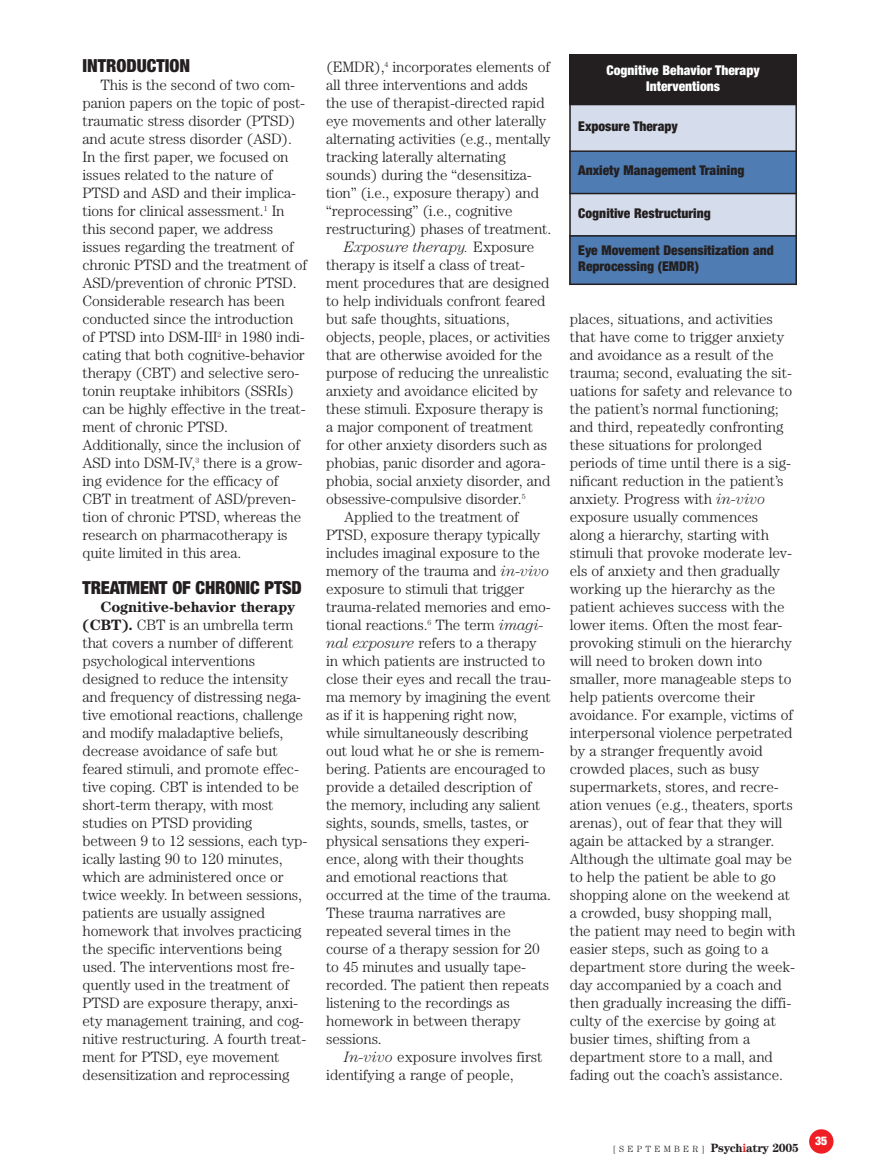
<style>
.page{position:relative;width:878px;height:1175px;background:#fff}
.page>*{position:absolute;margin:0;border:0;box-sizing:border-box;transform-origin:0 0}
.t1{font:900 condensed 18px "Helvetica Neue LT Std";letter-spacing:-.01em;color:#231f20}
.t2{font:300 15px/18px "Century Std";letter-spacing:-.01em;color:#231f20}
.t3{font:italic 300 15px "Century Std";letter-spacing:-.01em;color:#231f20}
.t4{font:900 condensed 13.5px/16.2px "Helvetica Neue LT Std";color:#231f20}
.t5{font:900 condensed 13.5px/16.2px "Helvetica Neue LT Std";color:#fff;text-align:center}
.t6{font:700 12px "Century Std";letter-spacing:-.025em;color:#231f20}
.t7{font:900 condensed 12px "Helvetica Neue LT Std";color:#fff}
.s1{font-weight:700}
.s2{font-style:normal}
.s3{font-style:italic}
.s4{font-weight:300;font-size:9px}
.s5{color:#ee1e24}
</style>
<div class="page">
<div style="left:809px;top:1129px;width:24px;height:24px;background:#ee1e24;border-radius:50%"></div>
<div style="left:569px;top:55px;width:227px;height:49px;background:#231f20"></div>
<div style="left:569px;top:104px;width:227px;height:47px;background:#d5dceb"></div>
<div style="left:569px;top:151px;width:227px;height:42px;background:#4f7cb2"></div>
<div style="left:569px;top:193px;width:227px;height:43px;background:#d5dceb"></div>
<div style="left:569px;top:236px;width:227px;height:49px;background:#4f7cb2"></div>
<hr style="left:569px;top:55px;width:1px;height:230px;background:#231f20">
<hr style="left:795px;top:55px;width:1px;height:230px;background:#231f20">
<hr style="left:569px;top:55px;width:228px;height:1px;background:#231f20">
<hr style="left:569px;top:104px;width:228px;height:1px;background:#231f20">
<hr style="left:569px;top:150px;width:228px;height:2px;background:#231f20">
<hr style="left:569px;top:193px;width:228px;height:1px;background:#231f20">
<hr style="left:569px;top:235px;width:228px;height:2px;background:#231f20">
<hr style="left:569px;top:283px;width:228px;height:2px;background:#231f20">
<p class="t1" style="left:82px;top:59px;width:109px">INTRODUCTION</p>
<p class="t2" style="left:82px;top:77px;width:226px;text-indent:18px">This is the second of two com&shy;panion papers on the topic of post&shy;traumatic stress disorder (PTSD) and acute stress disorder (ASD).<br>In the first paper, we focused on issues related to the nature of<br>PTSD and ASD and their implica&shy;tions for clinical assessment.<sup>1</sup> In this second paper, we address issues regarding the treatment of chronic PTSD and the treatment of<br>ASD/prevention of chronic PTSD.<br>Considerable research has been conducted since the introduction of PTSD into DSM-III<sup>2</sup> in 1980 indi&shy;cating that both cognitive-behavior therapy (CBT) and selective sero&shy;tonin reuptake inhibitors (SSRIs) can be highly effective in the treat&shy;ment of chronic PTSD.<br>Additionally, since the inclusion of<br>ASD into DSM-IV,<sup>3</sup> there is a grow&shy;ing evidence for the efficacy of<br>CBT in treatment of ASD/preven&shy;tion of chronic PTSD, whereas the research on pharmacotherapy is quite limited in this area.</p>
<p class="t1" style="left:82px;top:581px;width:221px">TREATMENT OF CHRONIC PTSD</p>
<p class="t2" style="left:82px;top:599px;width:226px;text-indent:18px"><span class="s1">Cognitive-behavior therapy (CBT).</span> CBT is an umbrella term that covers a number of different psychological interventions designed to reduce the intensity and frequency of distressing nega&shy;tive emotional reactions, challenge and modify maladaptive beliefs, decrease avoidance of safe but feared stimuli, and promote effec&shy;tive coping. CBT is intended to be short-term therapy, with most studies on PTSD providing between 9 to 12 sessions, each typ&shy;ically lasting 90 to 120 minutes, which are administered once or twice weekly. In between sessions, patients are usually assigned homework that involves practicing the specific interventions being used. The interventions most fre&shy;quently used in the treatment of<br>PTSD are exposure therapy, anxi&shy;ety management training, and cog&shy;nitive restructuring. A fourth treat&shy;ment for PTSD, eye movement desensitization and reprocessing</p>
<p class="t2" style="left:326px;top:59px;width:225px">(EMDR),<sup>4</sup> incorporates elements of</p>
<p class="t2" style="left:326px;top:77px;width:203px">all three interventions and adds</p>
<p class="t2" style="left:326px;top:95px;width:220px">the use of therapist-directed rapid</p>
<p class="t2" style="left:326px;top:113px;width:222px">eye movements and other laterally</p>
<p class="t2" style="left:326px;top:131px;width:226px">alternating activities (e.g., mentally</p>
<p class="t2" style="left:326px;top:149px;width:181px">tracking laterally alternating</p>
<p class="t2" style="left:326px;top:167px;width:207px">sounds) during the “desensitiza-</p>
<p class="t2" style="left:326px;top:185px;width:214px">tion” (i.e., exposure therapy) and</p>
<p class="t2" style="left:326px;top:203px;width:188px">“reprocessing” (i.e., cognitive</p>
<p class="t2" style="left:326px;top:221px;width:226px">restructuring) phases of treatment.</p>
<p class="t3" style="left:344px;top:242px;width:192px">Exposure therapy. <span class="s2">Exposure</span></p>
<p class="t2" style="left:326px;top:257px;width:200px">therapy is itself a class of treat-</p>
<p class="t2" style="left:326px;top:275px;width:225px">ment procedures that are designed</p>
<p class="t2" style="left:326px;top:293px;width:221px">to help individuals confront feared</p>
<p class="t2" style="left:326px;top:311px;width:185px">but safe thoughts, situations,</p>
<p class="t2" style="left:326px;top:329px;width:226px">objects, people, places, or activities</p>
<p class="t2" style="left:326px;top:347px;width:218px">that are otherwise avoided for the</p>
<p class="t2" style="left:326px;top:365px;width:224px">purpose of reducing the unrealistic</p>
<p class="t2" style="left:326px;top:383px;width:213px">anxiety and avoidance elicited by</p>
<p class="t2" style="left:326px;top:401px;width:218px">these stimuli. Exposure therapy is</p>
<p class="t2" style="left:326px;top:419px;width:208px">a major component of treatment</p>
<p class="t2" style="left:326px;top:437px;width:222px">for other anxiety disorders such as</p>
<p class="t2" style="left:326px;top:455px;width:221px">phobias, panic disorder and agora-</p>
<p class="t2" style="left:326px;top:473px;width:226px">phobia, social anxiety disorder, and</p>
<p class="t2" style="left:326px;top:491px;width:201px">obsessive-compulsive disorder.<sup>5</sup></p>
<p class="t2" style="left:344px;top:509px;width:176px">Applied to the treatment of</p>
<p class="t2" style="left:326px;top:527px;width:216px">PTSD, exposure therapy typically</p>
<p class="t2" style="left:326px;top:545px;width:215px">includes imaginal exposure to the</p>
<p class="t2" style="left:326px;top:563px;width:224px">memory of the trauma and <span class="s3">in-vivo</span></p>
<p class="t2" style="left:326px;top:581px;width:200px">exposure to stimuli that trigger</p>
<p class="t2" style="left:326px;top:599px;width:226px">trauma-related memories and emo-</p>
<p class="t2" style="left:326px;top:617px;width:219px">tional reactions.<sup>6</sup> The term <span class="s3">imagi-</span></p>
<p class="t2" style="left:326px;top:635px;width:212px"><span class="s3">nal exposure</span> refers to a therapy</p>
<p class="t2" style="left:326px;top:653px;width:220px">in which patients are instructed to</p>
<p class="t2" style="left:326px;top:671px;width:226px">close their eyes and recall the trau-</p>
<p class="t2" style="left:326px;top:689px;width:226px">ma memory by imagining the event</p>
<p class="t2" style="left:326px;top:707px;width:192px">as if it is happening right now,</p>
<p class="t2" style="left:326px;top:725px;width:203px">while simultaneously describing</p>
<p class="t2" style="left:326px;top:743px;width:220px">out loud what he or she is remem-</p>
<p class="t2" style="left:326px;top:761px;width:221px">bering. Patients are encouraged to</p>
<p class="t2" style="left:326px;top:779px;width:207px">provide a detailed description of</p>
<p class="t2" style="left:326px;top:797px;width:216px">the memory, including any salient</p>
<p class="t2" style="left:326px;top:815px;width:204px">sights, sounds, smells, tastes, or</p>
<p class="t2" style="left:326px;top:833px;width:205px">physical sensations they experi-</p>
<p class="t2" style="left:326px;top:851px;width:199px">ence, along with their thoughts</p>
<p class="t2" style="left:326px;top:869px;width:183px">and emotional reactions that</p>
<p class="t2" style="left:326px;top:887px;width:226px">occurred at the time of the trauma.</p>
<p class="t2" style="left:326px;top:905px;width:181px">These trauma narratives are</p>
<p class="t2" style="left:326px;top:923px;width:186px">repeated several times in the</p>
<p class="t2" style="left:326px;top:941px;width:215px">course of a therapy session for 20</p>
<p class="t2" style="left:326px;top:959px;width:201px">to 45 minutes and usually tape-</p>
<p class="t2" style="left:326px;top:977px;width:225px">recorded. The patient then repeats</p>
<p class="t2" style="left:326px;top:995px;width:185px">listening to the recordings as</p>
<p class="t2" style="left:326px;top:1013px;width:196px">homework in between therapy</p>
<p class="t2" style="left:326px;top:1031px;width:57px">sessions.</p>
<p class="t2" style="left:344px;top:1049px;width:200px"><span class="s3">In-vivo</span> exposure involves first</p>
<p class="t2" style="left:326px;top:1067px;width:189px">identifying a range of people,</p>
<p class="t5" style="left:606px;top:63px;width:154px">Cognitive Behavior Therapy<br>Interventions</p>
<p class="t4" style="left:578px;top:119px;width:101px">Exposure Therapy</p>
<p class="t4" style="left:578px;top:163px;width:168px">Anxiety Management Training</p>
<p class="t4" style="left:578px;top:206px;width:134px">Cognitive Restructuring</p>
<p class="t4" style="left:578px;top:243px;width:197px">Eye Movement Desensitization and<br>Reprocessing (EMDR)</p>
<p class="t2" style="left:570px;top:311px;width:227px">places, situations, and activities that have come to trigger anxiety and avoidance as a result of the trauma; second, evaluating the sit&shy;uations for safety and relevance to the patient’s normal functioning; and third, repeatedly confronting these situations for prolonged periods of time until there is a sig&shy;nificant reduction in the patient’s anxiety. Progress with <span class="s3">in-vivo </span>exposure usually commences along a hierarchy, starting with stimuli that provoke moderate lev&shy;els of anxiety and then gradually working up the hierarchy as the patient achieves success with the lower items. Often the most fear&shy;provoking stimuli on the hierarchy will need to broken down into smaller, more manageable steps to help patients overcome their avoidance. For example, victims of interpersonal violence perpetrated by a stranger frequently avoid crowded places, such as busy supermarkets, stores, and recre&shy;ation venues (e.g., theaters, sports arenas), out of fear that they will again be attacked by a stranger.<br>Although the ultimate goal may be to help the patient be able to go shopping alone on the weekend at a crowded, busy shopping mall, the patient may need to begin with easier steps, such as going to a department store during the week&shy;day accompanied by a coach and then gradually increasing the diffi&shy;culty of the exercise by going at busier times, shifting from a department store to a mall, and fading out the coach’s assistance.</p>
<p class="t6" style="left:613px;top:1144px;width:187px"><span class="s4">[ S E P T E M B E R ]</span> Psych<span class="s5">i</span>atry 2005</p>
<p class="t7" style="left:815px;top:1136px;width:14px">35</p>
</div>
